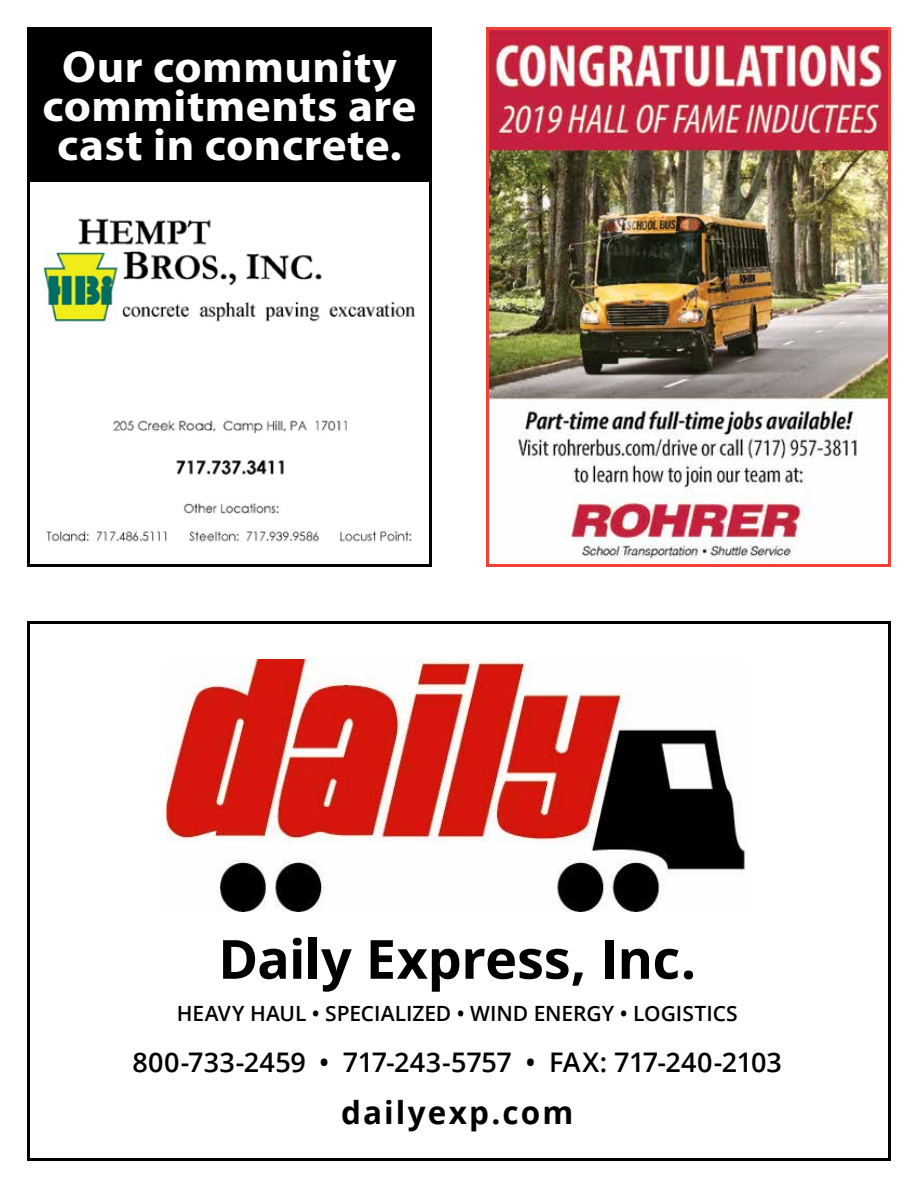
<style>
.page{position:relative;width:918px;height:1188px;background:#fff}
.page>*{position:absolute;margin:0;border:0;box-sizing:border-box;transform-origin:0 0}
.t1{font:700 54px "Open Sans";letter-spacing:-.01em;color:#000}
.t2{font:700 45px/39px "Myriad Pro";letter-spacing:.01em;color:#fff;text-align:center;scale:1.05 1}
.t3{font:700 31.5px "Open Sans";letter-spacing:.065em;color:#000}
.t4{font:600 27px "Open Sans";color:#000}
.t5{font:600 21px "Open Sans";letter-spacing:-.005em;color:#000}
</style>
<div class="page">
<img style="left:490px;top:31px;width:397px;height:532px">
<div style="left:486px;top:27px;width:405px;height:540px;border:3px solid #ef4135"></div>
<img style="left:113px;top:420px;width:234px;height:94px">
<img style="left:43px;top:218px;width:372px;height:104px">
<img style="left:46px;top:531px;width:366px;height:11px">
<div style="left:27px;top:27px;width:405px;height:154px;background:#000"></div>
<div style="left:27px;top:36px;width:405px;height:531px;border:3px solid #000"></div>
<div style="left:27px;top:621px;width:864px;height:540px;border:3px solid #000"></div>
<img style="left:167px;top:660px;width:579px;height:252px">
<h2 class="t2" style="left:42px;top:46px;width:358px">Our community commitments are cast in concrete.</h2>
<h1 class="t1" style="left:218px;top:921px;width:479px">Daily Express, Inc.</h1>
<p class="t5" style="left:177px;top:999px;width:563px">HEAVY HAUL • SPECIALIZED • WIND ENERGY • LOGISTICS</p>
<p class="t4" style="left:132px;top:1043px;width:651px">800-733-2459 • 717-243-5757 • FAX: 717-240-2103</p>
<h3 class="t3" style="left:341px;top:1091px;width:234px">dailyexp.com</h3>
</div>
